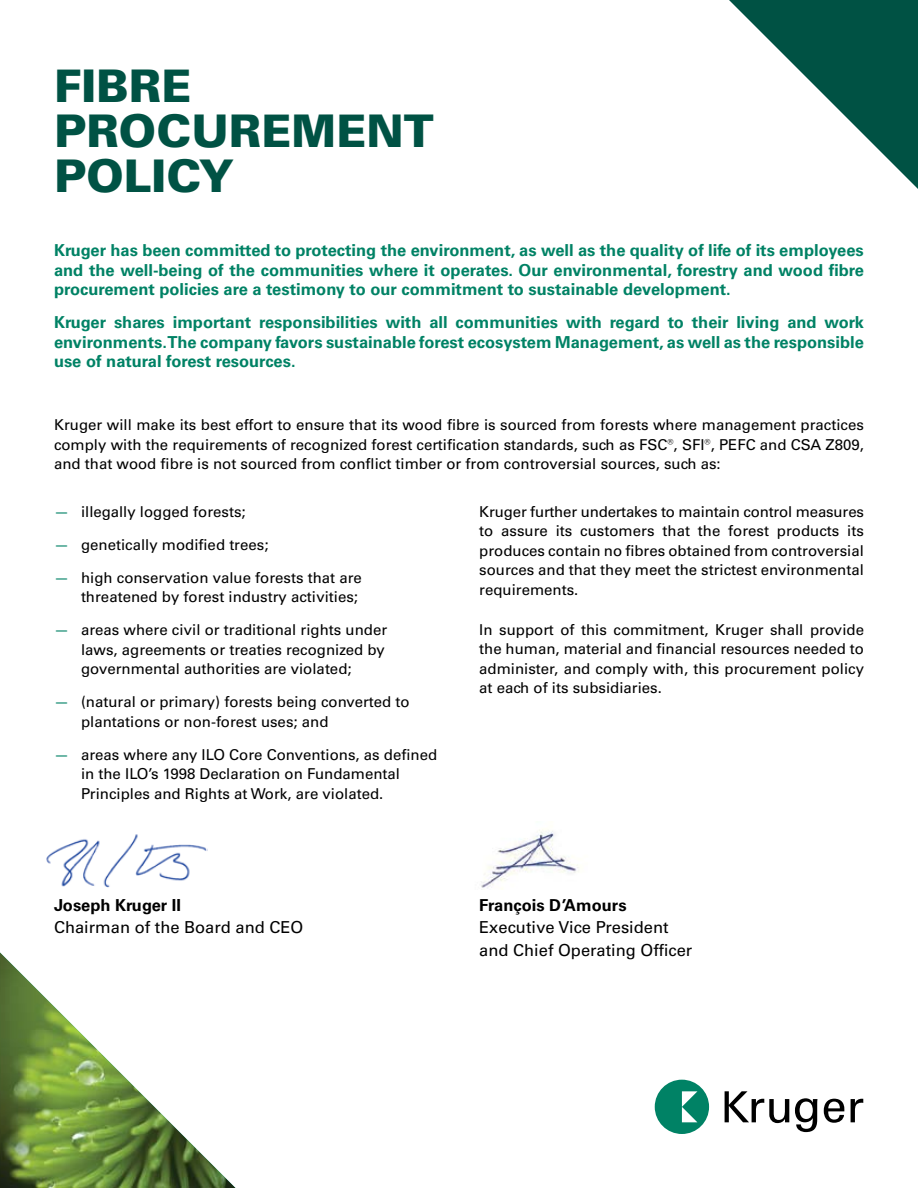
<style>
.page{position:relative;width:918px;height:1188px;background:#fff}
.page>*{position:absolute;margin:0;border:0;box-sizing:border-box;transform-origin:0 0}
.t1{font:900 45px/45px "Univers LT Pro 75";color:#005244}
.t2{font:700 16.5px/19.5px "Univers LT Pro 65";color:#008265;text-align:justify}
.t3{font:16.5px/22.5px "Univers LT Pro 55 Roman";color:#000}
.t4{font:700 16.5px "Univers LT Pro 65";color:#000}
.t5{font:15px/19.5px "Univers LT Pro 55 Roman";color:#000;text-align:justify}
.s1{color:#008265}
</style>
<div class="page">
<svg style="left:729px;top:0;width:189px;height:189px"></svg>
<img style="left:46px;top:834px;width:162px;height:54px">
<img style="left:0;top:953px;width:235px;height:235px">
<div style="left:655px;top:1080px;width:54px;height:54px;background:#008265;border-radius:50%"></div>
<svg style="left:682px;top:1091px;width:15px;height:31px"></svg>
<svg style="left:851px;top:1099px;width:12px;height:23px"></svg>
<svg style="left:725px;top:1091px;width:64px;height:32px"></svg>
<svg style="left:795px;top:1098px;width:22px;height:34px"></svg>
<svg style="left:824px;top:1099px;width:20px;height:24px"></svg>
<img style="left:481px;top:829px;width:98px;height:60px">
<h1 class="t1" style="left:54px;top:61px;width:381px">FIBRE<br>PROCUREMENT<br>POLICY</h1>
<p class="t2" style="left:54px;top:240px;width:812px">Kruger has been committed to protecting the environment, as well as the quality of life of its employees and the well-being of the communities where it operates. Our environmental, forestry and wood fibre procurement policies are a testimony to our commitment to sustainable development.</p>
<p class="t2" style="left:54px;top:312px;width:811px">Kruger shares important responsibilities with all communities with regard to their living and work environments. The company favors sustainable forest ecosystem Management, as well as the responsible use of natural forest resources.</p>
<p class="t5" style="left:54px;top:415px;width:812px">Kruger will make its best effort to ensure that its wood fibre is sourced from forests where management practices comply with the requirements of recognized forest certification standards, such as FSC®, SFI®, PEFC and CSA Z809, and that wood fibre is not sourced from conflict timber or from controversial sources, such as:</p>
<p class="t5" style="left:479px;top:501px;width:386px">Kruger further undertakes to maintain control measures to assure its customers that the forest products its produces contain no fibres obtained from controversial sources and that they meet the strictest environmental requirements.</p>
<p class="t5" style="left:479px;top:619px;width:386px">In support of this commitment, Kruger shall provide the human, material and financial resources needed to administer, and comply with, this procurement policy at each of its subsidiaries.</p>
<p class="t5" style="left:54px;top:501px;width:193px"><span class="s1">—</span> illegally logged forests;</p>
<p class="t5" style="left:54px;top:534px;width:216px"><span class="s1">—</span> genetically modified trees;</p>
<p class="t5" style="left:54px;top:567px;width:309px;text-align:right"><span class="s1">—</span> high conservation value forests that are threatened by forest industry activities;</p>
<p class="t5" style="left:81px;top:620px;width:308px;text-align:left;text-indent:-27px"><span class="s1">—</span> areas where civil or traditional rights under laws, agreements or treaties recognized by governmental authorities are violated;</p>
<p class="t5" style="left:81px;top:692px;width:330px;text-indent:-27px"><span class="s1">—</span> (natural or primary) forests being converted to plantations or non-forest uses; and</p>
<p class="t5" style="left:81px;top:744px;width:358px;text-align:left;text-indent:-27px"><span class="s1">—</span> areas where any ILO Core Conventions, as defined in the ILO’s 1998 Declaration on Fundamental<br>Principles and Rights at Work, are violated.</p>
<p class="t4" style="left:54px;top:893px;width:129px">Joseph Kruger II</p>
<p class="t3" style="left:54px;top:915px;width:251px">Chairman of the Board and CEO</p>
<p class="t4" style="left:479px;top:893px;width:149px">François D’Amours</p>
<p class="t3" style="left:479px;top:915px;width:215px">Executive Vice President and Chief Operating Officer</p>
</div>
